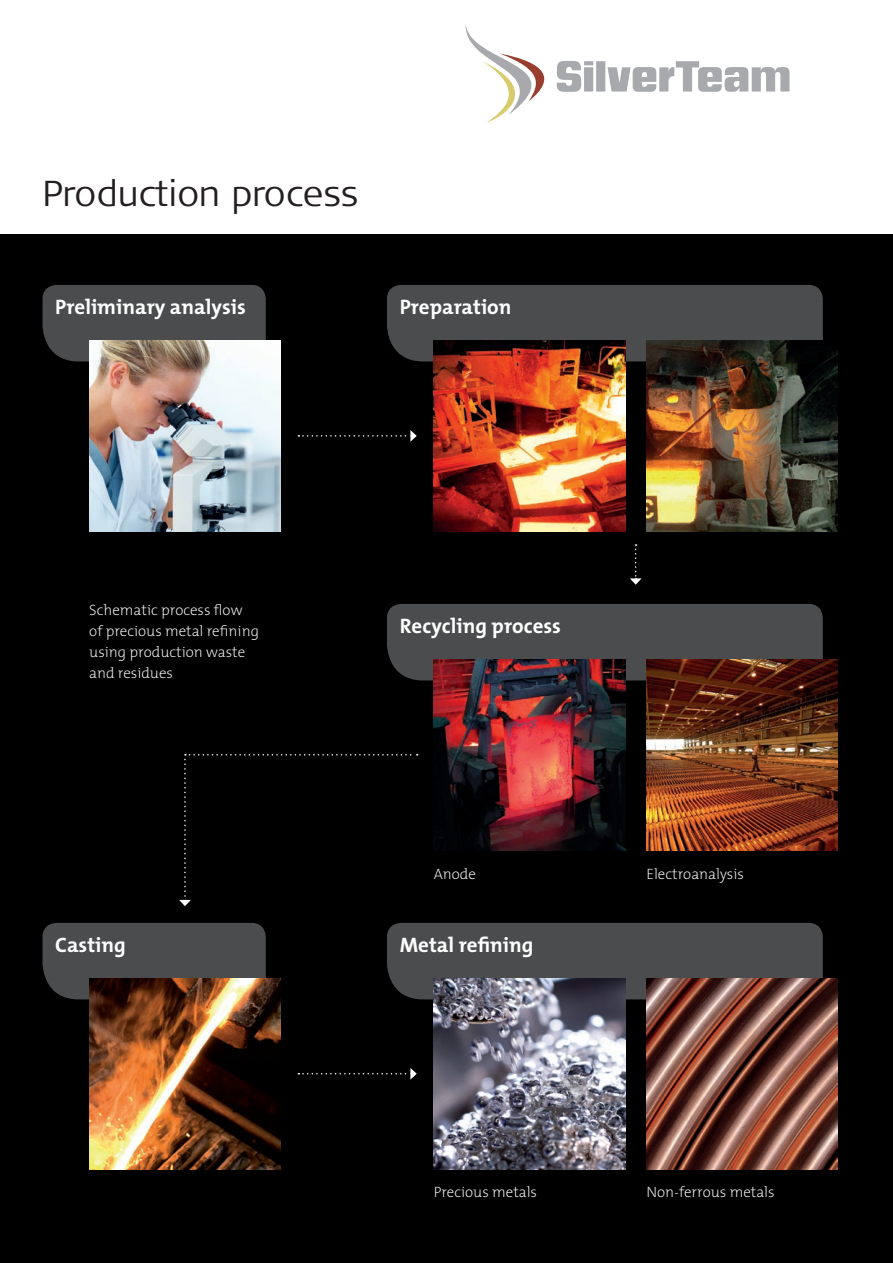
<style>
.page{position:relative;width:893px;height:1263px;background:#fff}
.page>*{position:absolute;margin:0;border:0;box-sizing:border-box;transform-origin:0 0}
.t1{font:300 36px "Signa Normal";color:#231f20}
.t2{font:700 21px "The Mix 7";color:#fff}
.t3{font:200 15px/21px "The Mix 2";color:#fff}
</style>
<div class="page">
<div style="left:0;top:234px;width:893px;height:1029px;background:#000"></div>
<svg style="left:465px;top:24px;width:324px;height:99px"></svg>
<div style="left:43px;top:923px;width:223px;height:76px;background:#4b4c4d"></div>
<div style="left:43px;top:285px;width:223px;height:76px;background:#4b4c4d"></div>
<div style="left:387px;top:285px;width:436px;height:76px;background:#4b4c4d"></div>
<div style="left:387px;top:604px;width:436px;height:76px;background:#4b4c4d"></div>
<div style="left:387px;top:923px;width:436px;height:76px;background:#4b4c4d"></div>
<img style="left:89px;top:340px;width:192px;height:191px">
<img style="left:434px;top:659px;width:191px;height:191px">
<img style="left:646px;top:659px;width:192px;height:191px">
<img style="left:434px;top:340px;width:191px;height:191px">
<img style="left:646px;top:340px;width:192px;height:191px">
<img style="left:434px;top:978px;width:191px;height:191px">
<img style="left:646px;top:978px;width:192px;height:191px">
<svg style="left:298px;top:430px;width:119px;height:12px"></svg>
<svg style="left:179px;top:754px;width:239px;height:152px"></svg>
<svg style="left:298px;top:1068px;width:119px;height:11px"></svg>
<svg style="left:630px;top:544px;width:12px;height:41px"></svg>
<img style="left:89px;top:978px;width:192px;height:192px">
<h1 class="t1" style="left:43px;top:174px;width:317px">Production process</h1>
<h2 class="t2" style="left:55px;top:289px;width:192px">Preliminary analysis</h2>
<h2 class="t2" style="left:400px;top:289px;width:113px">Preparation</h2>
<p class="t3" style="left:89px;top:599px;width:171px">Schematic process flow of precious metal refining using production waste and residues</p>
<h2 class="t2" style="left:55px;top:927px;width:72px">Casting</h2>
<h2 class="t2" style="left:400px;top:608px;width:163px">Recycling process</h2>
<p class="t3" style="left:434px;top:862px;width:44px">Anode</p>
<p class="t3" style="left:646px;top:862px;width:99px">Electroanalysis</p>
<h2 class="t2" style="left:400px;top:927px;width:135px">Metal refining</h2>
<p class="t3" style="left:434px;top:1181px;width:105px">Precious metals</p>
<p class="t3" style="left:646px;top:1181px;width:130px">Non-ferrous metals</p>
</div>
